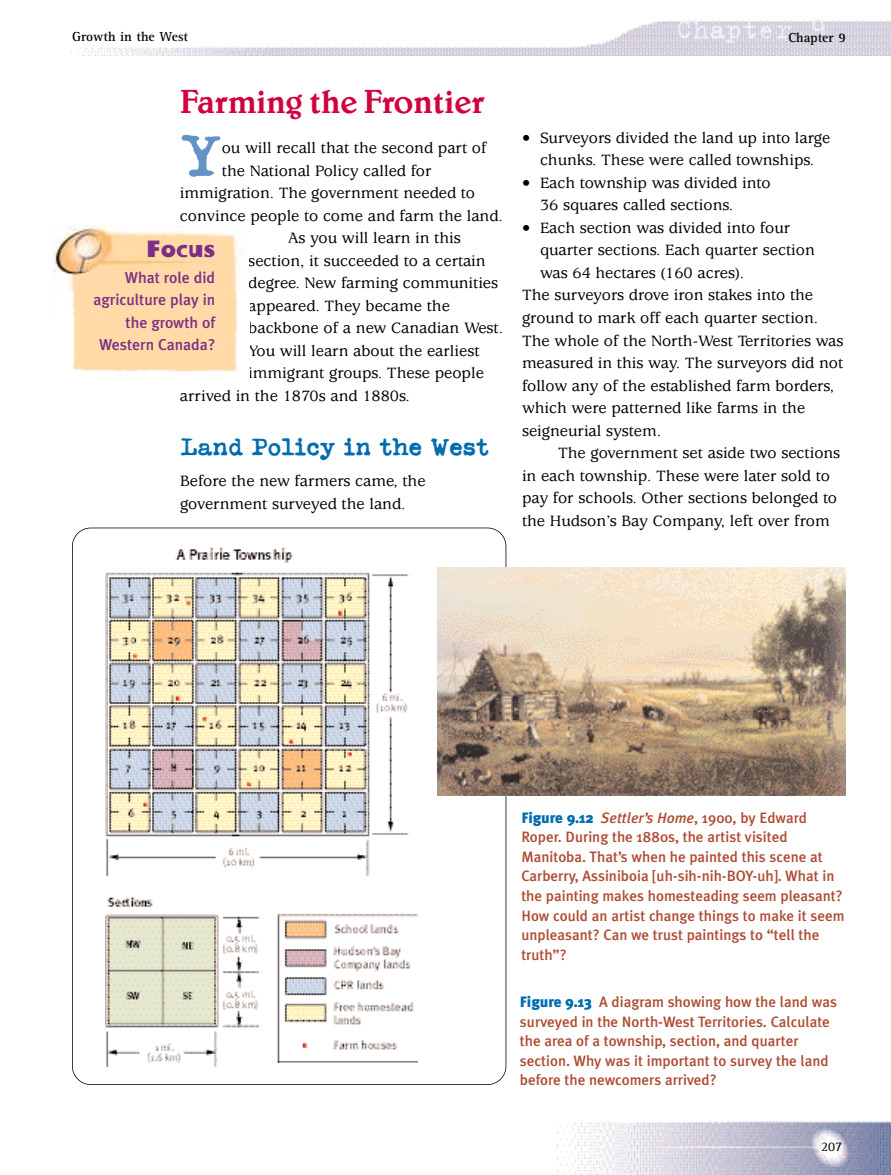
<style>
.page{position:relative;width:891px;height:1175px;background:#fff}
.page>*{position:absolute;margin:0;border:0;box-sizing:border-box;transform-origin:0 0}
.t1{font:700 57.15px "Typeka Taxi";color:#6494c7}
.t2{font:33px "Belton";color:#d0033f}
.t3{font:30px "Trixie Text";color:#eff0f8}
.t4{font:27px "Cathodelic";color:#7c2f85}
.t5{font:700 24px "Typeka Taxi";color:#006daf}
.t6{font:500 16.5px/22.5px "Usherwood";color:#000}
.t7{font:500 15.75px/22.5px "Meta Plus";color:#7c2f85;text-align:right}
.t8{font:500 15px/19.5px "Meta Plus";color:#ae4b32}
.t9{font:700 13.5px "Rotis Serif";color:#000}
.t10{font:13.5px "Rotis Serif";color:#000}
.s1{font-weight:900;color:#006daf}
.s2{font-style:italic}
</style>
<div class="page">
<img style="left:556px;top:1121px;width:335px;height:53px">
<img style="left:71px;top:21px;width:820px;height:34px">
<img style="left:54px;top:225px;width:190px;height:65px">
<div style="left:72px;top:290px;width:165px;height:82px;background:#ffdba8"></div>
<img style="left:106px;top:547px;width:311px;height:519px">
<div style="left:72px;top:527px;width:434px;height:557px;border:2px solid #000;border-radius:19px"></div>
<img style="left:438px;top:567px;width:408px;height:228px">
<p class="t9" style="left:72px;top:31px;width:118px">Growth in the West</p>
<h2 class="t2" style="left:180px;top:90px;width:306px">Farming the Frontier</h2>
<h1 class="t1" style="left:180px;top:135px;width:43px">Y</h1>
<p class="t6" style="left:222px;top:138px;width:266px">ou will recall that the second part of</p>
<p class="t6" style="left:222px;top:161px;width:211px">the National Policy called for</p>
<p class="t6" style="left:180px;top:183px;width:297px">immigration. The government needed to</p>
<p class="t6" style="left:180px;top:206px;width:324px">convince people to come and farm the land.</p>
<p class="t6" style="left:288px;top:228px;width:174px">As you will learn in this</p>
<p class="t6" style="left:248px;top:251px;width:239px">section, it succeeded to a certain</p>
<p class="t6" style="left:248px;top:273px;width:251px">degree. New farming communities</p>
<p class="t6" style="left:248px;top:296px;width:203px">appeared. They became the</p>
<p class="t6" style="left:248px;top:318px;width:256px">backbone of a new Canadian West.</p>
<p class="t6" style="left:248px;top:341px;width:233px">You will learn about the earliest</p>
<p class="t6" style="left:248px;top:363px;width:237px">immigrant groups. These people</p>
<p class="t6" style="left:180px;top:386px;width:231px">arrived in the 1870s and 1880s.</p>
<h3 class="t5" style="left:180px;top:438px;width:310px">Land Policy in the West</h3>
<p class="t6" style="left:180px;top:471px;width:247px">Before the new farmers came, the government surveyed the land.</p>
<h3 class="t4" style="left:146px;top:240px;width:71px">Focus</h3>
<p class="t7" style="left:93px;top:268px;width:123px">What role did agriculture play in the growth of<br>Western Canada?</p>
<h3 class="t3" style="left:676px;top:10px;width:152px">Chapter 9</h3>
<p class="t9" style="left:789px;top:32px;width:59px">Chapter 9</p>
<p class="t6" style="left:522px;top:128px;width:310px;text-align:center">• Surveyors divided the land up into large chunks. These were called townships.</p>
<p class="t6" style="left:540px;top:173px;width:232px;text-indent:-18px">• Each township was divided into<br>36 squares called sections.</p>
<p class="t6" style="left:522px;top:218px;width:270px">• Each section was divided into four</p>
<p class="t6" style="left:540px;top:241px;width:276px">quarter sections. Each quarter section</p>
<p class="t6" style="left:540px;top:263px;width:205px">was 64 hectares (160 acres).</p>
<p class="t6" style="left:522px;top:286px;width:293px">The surveyors drove iron stakes into the</p>
<p class="t6" style="left:522px;top:308px;width:298px">ground to mark off each quarter section.</p>
<p class="t6" style="left:522px;top:331px;width:323px">The whole of the North-West Territories was</p>
<p class="t6" style="left:522px;top:353px;width:323px">measured in this way. The surveyors did not</p>
<p class="t6" style="left:522px;top:376px;width:314px">follow any of the established farm borders,</p>
<p class="t6" style="left:522px;top:398px;width:285px">which were patterned like farms in the</p>
<p class="t6" style="left:522px;top:421px;width:141px">seigneurial system.</p>
<p class="t6" style="left:558px;top:443px;width:284px">The government set aside two sections</p>
<p class="t6" style="left:522px;top:466px;width:309px">in each township. These were later sold to</p>
<p class="t6" style="left:522px;top:488px;width:317px">pay for schools. Other sections belonged to</p>
<p class="t6" style="left:522px;top:511px;width:309px">the Hudson’s Bay Company, left over from</p>
<p class="t8" style="left:521px;top:809px;width:325px"><span class="s1">Figure 9.12</span> <span class="s2">Settler’s Home</span>, 1900, by Edward Roper. During the 1880s, the artist visited Manitoba. That’s when he painted this scene at Carberry, Assiniboia [uh-sih-nih-BOY-uh]. What in the painting makes homesteading seem pleasant?<br>How could an artist change things to make it seem unpleasant? Can we trust paintings to “tell the truth”?</p>
<p class="t8" style="left:520px;top:993px;width:319px"><span class="s1">Figure 9.13</span> A diagram showing how the land was surveyed in the North-West Territories. Calculate the area of a township, section, and quarter section. Why was it important to survey the land before the newcomers arrived?</p>
<p class="t10" style="left:821px;top:1141px;width:23px">207</p>
</div>
